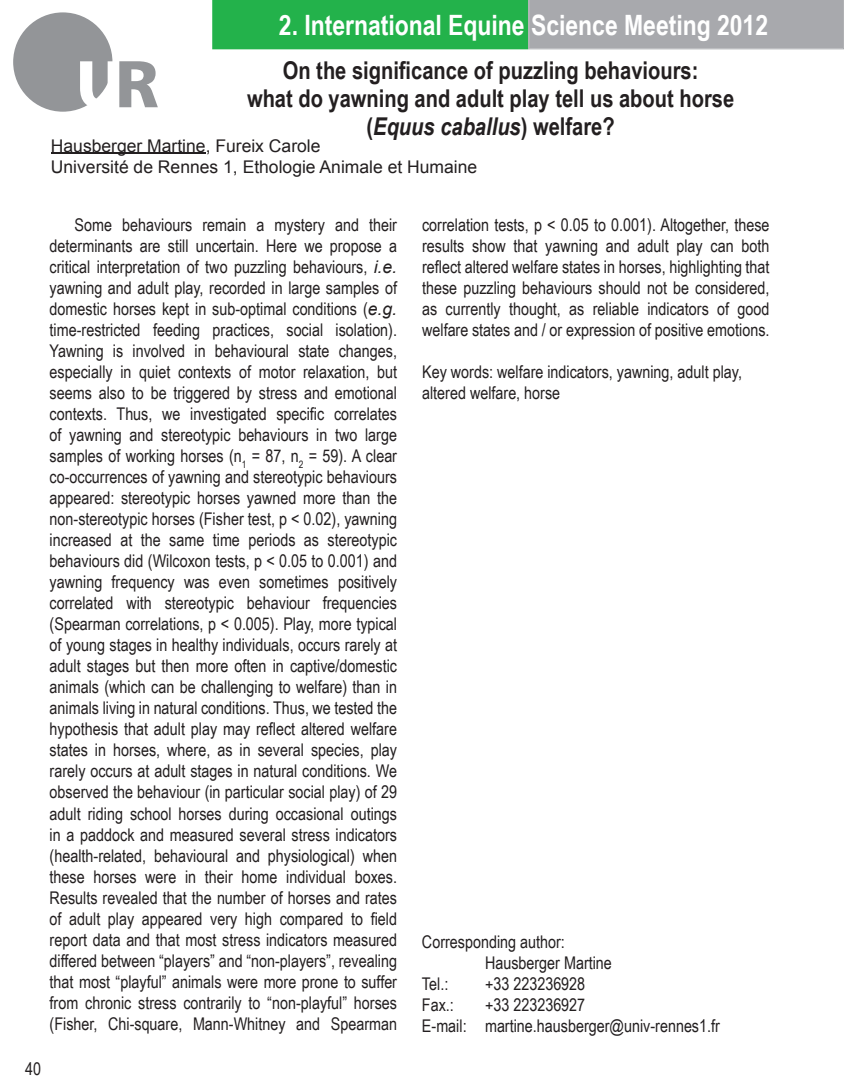
<style>
.page{position:relative;width:844px;height:1092px;background:#fff}
.page>*{position:absolute;margin:0;border:0;box-sizing:border-box;transform-origin:0 0}
.t1{font:700 28px "Arial Narrow";color:#fff}
.t2{font:700 24.5px/28px "Arial Narrow";color:#231f20;text-align:center}
.t3{font:17.5px/21px "Arial Narrow";color:#231f20}
.t4{font:17.5px/21px "Arial";color:#231f20}
.s1{font-style:italic}
.s2{font-family:"Arial";font-style:italic}
</style>
<div class="page">
<div style="left:13px;top:12px;width:99px;height:100px;background:#939598;border-radius:50%"></div>
<svg style="left:80px;top:61px;width:78px;height:47px"></svg>
<svg style="left:212px;top:0;width:631px;height:49px;background:#65ad7c"></svg>
<hr style="left:51px;top:153px;width:155px;height:1px;background:#231f20">
<h1 class="t1" style="left:279px;top:4px;width:490px">2. International Equine Science Meeting 2012</h1>
<h2 class="t2" style="left:247px;top:55px;width:488px">On the significance of puzzling behaviours:<br>what do yawning and adult play tell us about horse (<span class="s1">Equus caballus</span>) welfare?</h2>
<p class="t4" style="left:51px;top:135px;width:428px">Hausberger Martine, Fureix Carole<br>Université de Rennes 1, Ethologie Animale et Humaine</p>
<p class="t3" style="left:50px;top:214px;width:349px;text-align:justify;text-indent:25px">Some behaviours remain a mystery and their determinants are still uncertain. Here we propose a critical interpretation of two puzzling behaviours, <span class="s2">i.e. </span>yawning and adult play, recorded in large samples of domestic horses kept in sub-optimal conditions (<span class="s2">e.g. </span>time-restricted feeding practices, social isolation).<br>Yawning is involved in behavioural state changes, especially in quiet contexts of motor relaxation, but seems also to be triggered by stress and emotional contexts. Thus, we investigated specific correlates of yawning and stereotypic behaviours in two large samples of working horses (n<sub>1</sub> = 87, n<sub>2</sub> = 59). A clear co-occurrences of yawning and stereotypic behaviours appeared: stereotypic horses yawned more than the non-stereotypic horses (Fisher test, p &lt; 0.02), yawning increased at the same time periods as stereotypic behaviours did (Wilcoxon tests, p &lt; 0.05 to 0.001) and yawning frequency was even sometimes positively correlated with stereotypic behaviour frequencies (Spearman correlations, p &lt; 0.005). Play, more typical of young stages in healthy individuals, occurs rarely at adult stages but then more often in captive/domestic animals (which can be challenging to welfare) than in animals living in natural conditions. Thus, we tested the hypothesis that adult play may reflect altered welfare states in horses, where, as in several species, play rarely occurs at adult stages in natural conditions. We observed the behaviour (in particular social play) of 29 adult riding school horses during occasional outings in a paddock and measured several stress indicators (health-related, behavioural and physiological) when these horses were in their home individual boxes.<br>Results revealed that the number of horses and rates of adult play appeared very high compared to field report data and that most stress indicators measured differed between “players” and “non-players”, revealing that most “playful” animals were more prone to suffer from chronic stress contrarily to “non-playful” horses (Fisher, Chi-square, Mann-Whitney and Spearman</p>
<p class="t3" style="left:422px;top:214px;width:349px;text-align:justify">correlation tests, p &lt; 0.05 to 0.001). Altogether, these results show that yawning and adult play can both reflect altered welfare states in horses, highlighting that these puzzling behaviours should not be considered, as currently thought, as reliable indicators of good welfare states and / or expression of positive emotions.</p>
<p class="t3" style="left:422px;top:361px;width:321px">Key words: welfare indicators, yawning, adult play, altered welfare, horse</p>
<p class="t3" style="left:422px;top:930px;width:144px">Corresponding author:</p>
<p class="t3" style="left:485px;top:951px;width:128px">Hausberger Martine</p>
<p class="t3" style="left:422px;top:972px;width:28px">Tel.:</p>
<p class="t3" style="left:485px;top:972px;width:102px">+33 223236928</p>
<p class="t3" style="left:422px;top:993px;width:33px">Fax.:</p>
<p class="t3" style="left:422px;top:993px;width:299px;text-indent:63px">+33 223236927<br>E-mail: martine.hausberger@univ-rennes1.fr</p>
<p class="t3" style="left:25px;top:1057px;width:17px">40</p>
</div>
